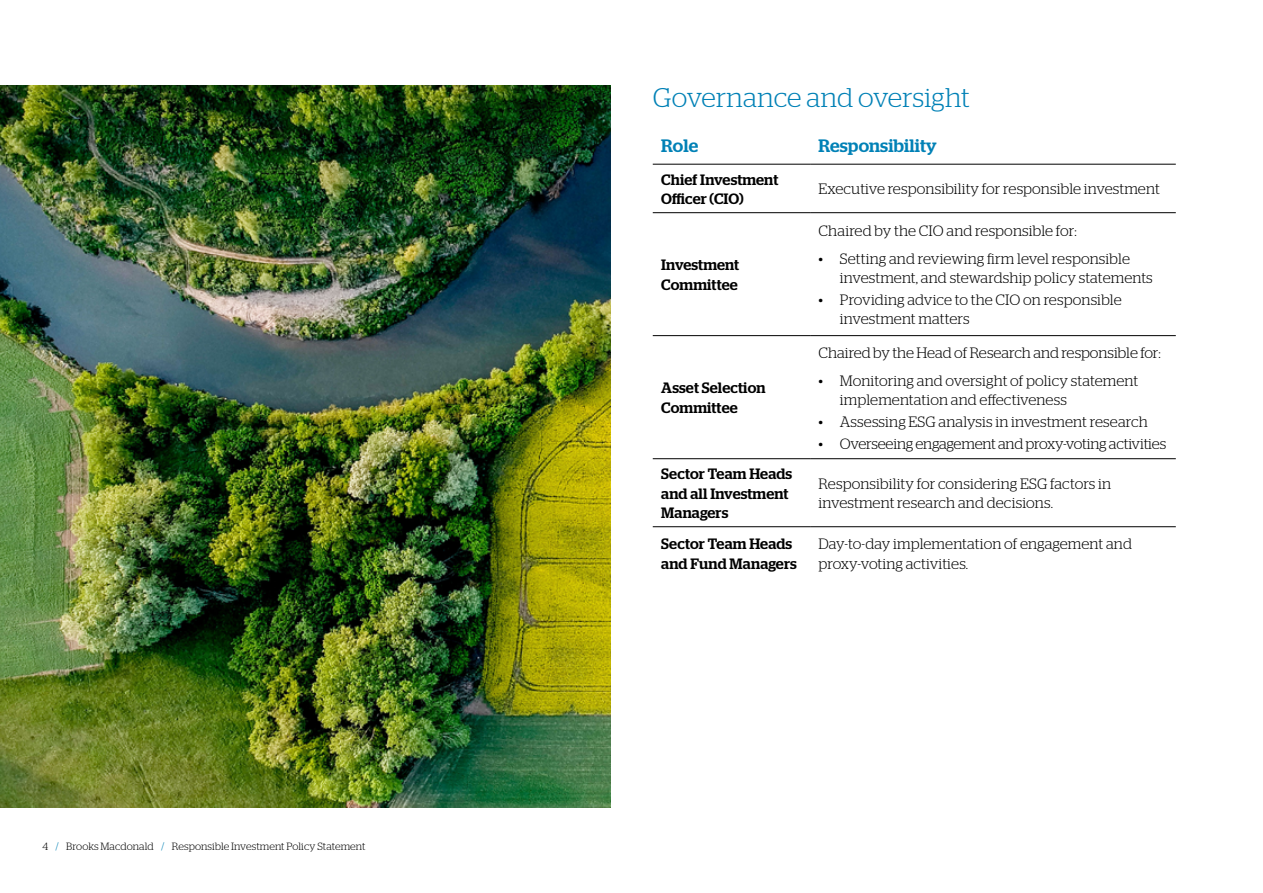
<style>
.page{position:relative;width:1263px;height:893px;background:#fff}
.page>*{position:absolute;margin:0;border:0;box-sizing:border-box;transform-origin:0 0}
.t1{font:300 27px "Stag";letter-spacing:.005em;color:#0081b6}
.t2{font:500 18px "Stag";letter-spacing:.01em;color:#0081b6}
.t3{font:300 15px/19.5px "Stag";letter-spacing:.005em;color:#000}
.t4{font:500 15px/19.5px "Stag";letter-spacing:.01em;color:#000}
.t5{font:300 15px "Stag";letter-spacing:-.02em;color:#000}
.t6{font:300 10.5px "Stag";letter-spacing:.005em;color:#000}
.s1{color:#0081b6}
</style>
<div class="page">
<img style="left:0;top:85px;width:610px;height:723px">
<hr style="left:653px;top:164px;width:157px;height:1px;background:#000">
<hr style="left:810px;top:164px;width:366px;height:1px;background:#000">
<hr style="left:653px;top:212px;width:157px;height:1px;background:#000">
<hr style="left:810px;top:212px;width:366px;height:1px;background:#000">
<hr style="left:653px;top:335px;width:157px;height:1px;background:#000">
<hr style="left:810px;top:335px;width:366px;height:1px;background:#000">
<hr style="left:653px;top:458px;width:157px;height:1px;background:#000">
<hr style="left:810px;top:458px;width:366px;height:1px;background:#000">
<hr style="left:653px;top:526px;width:157px;height:1px;background:#000">
<hr style="left:810px;top:526px;width:366px;height:1px;background:#000">
<p class="t6" style="left:43px;top:841px;width:324px">4 <span class="s1">/</span> Brooks Macdonald <span class="s1">/</span> Responsible Investment Policy Statement</p>
<h1 class="t1" style="left:653px;top:82px;width:318px">Governance and oversight</h1>
<p class="t2" style="left:661px;top:135px;width:38px">Role</p>
<p class="t2" style="left:819px;top:135px;width:120px">Responsibility</p>
<p class="t4" style="left:661px;top:170px;width:119px">Chief Investment<br>Officer (CIO)</p>
<p class="t3" style="left:819px;top:179px;width:343px">Executive responsibility for responsible investment</p>
<p class="t4" style="left:661px;top:255px;width:79px">Investment<br>Committee</p>
<p class="t4" style="left:661px;top:378px;width:106px">Asset Selection<br>Committee</p>
<p class="t3" style="left:819px;top:221px;width:260px">Chaired by the CIO and responsible for:</p>
<p class="t3" style="left:840px;top:249px;width:314px;text-indent:-21px">• Setting and reviewing firm level responsible investment, and stewardship policy statements</p>
<p class="t3" style="left:840px;top:290px;width:283px;text-indent:-21px">• Providing advice to the CIO on responsible investment matters</p>
<p class="t3" style="left:818px;top:343px;width:344px">Chaired by the Head of Research and responsible for:</p>
<p class="t3" style="left:840px;top:371px;width:300px;text-indent:-21px">• Monitoring and oversight of policy statement implementation and effectiveness</p>
<p class="t3" style="left:818px;top:412px;width:331px">• Assessing ESG analysis in investment research</p>
<p class="t5" style="left:818px;top:435px;width:349px">• Overseeing engagement and proxy-voting activities</p>
<p class="t4" style="left:661px;top:464px;width:133px">Sector Team Heads and all Investment<br>Managers</p>
<p class="t3" style="left:818px;top:474px;width:294px">Responsibility for considering ESG factors in investment research and decisions.</p>
<p class="t4" style="left:661px;top:534px;width:137px">Sector Team Heads and Fund Managers</p>
<p class="t3" style="left:818px;top:534px;width:315px">Day-to-day implementation of engagement and proxy-voting activities.</p>
</div>
